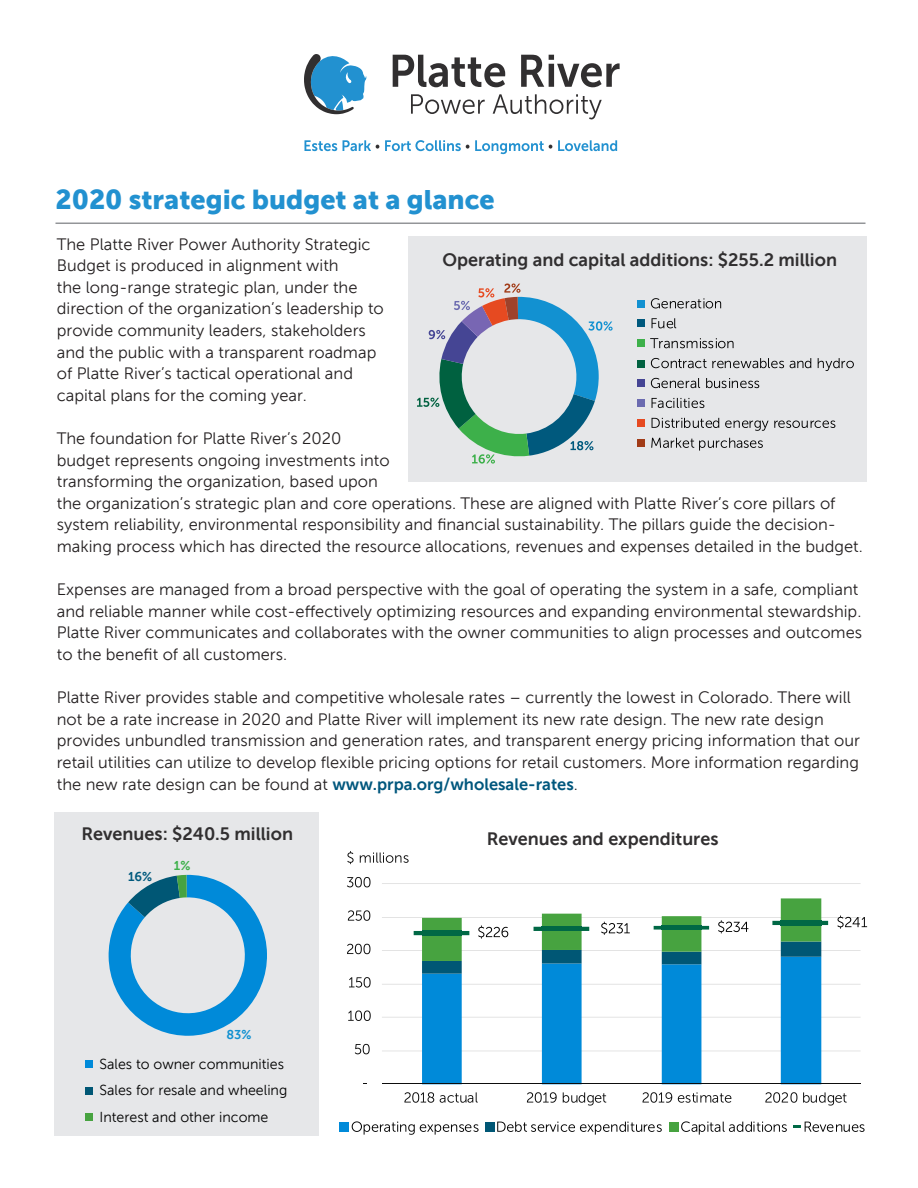
<style>
.page{position:relative;width:918px;height:1188px;background:#fff}
.page>*{position:absolute;margin:0;border:0;box-sizing:border-box;transform-origin:0 0}
.t1{font:27px "Museo Sans 900";color:#2291d0}
.t2{font:18px "Museo Sans 700";color:#312f30}
.t3{font:16.5px/21.6px "Museo Sans 300";color:#231f20}
.t4{font:14.4px/26.4px "Museo Sans 300";color:#000}
.t5{font:12.9px "Museo Sans 700";color:#1291d1}
.t6{font:12.9px "Museo Sans 700";color:#00597d}
.t7{font:12.9px "Museo Sans 700";color:#3db04a}
.s1{font-family:"Museo Sans 700";color:#00577d}
</style>
<div class="page">
<div style="left:408px;top:236px;width:459px;height:246px;background:#e6e7e9"></div>
<div style="left:54px;top:812px;width:265px;height:324px;background:#e6e7e9"></div>
<svg style="left:393px;top:55px;width:112px;height:32px"></svg>
<svg style="left:521px;top:55px;width:99px;height:32px"></svg>
<svg style="left:411px;top:94px;width:74px;height:20px"></svg>
<svg style="left:493px;top:94px;width:109px;height:25px"></svg>
<svg style="left:304px;top:54px;width:62px;height:60px"></svg>
<svg style="left:304px;top:140px;width:33px;height:11px"></svg>
<svg style="left:343px;top:140px;width:36px;height:11px"></svg>
<svg style="left:385px;top:140px;width:84px;height:11px"></svg>
<svg style="left:475px;top:140px;width:77px;height:14px"></svg>
<svg style="left:558px;top:140px;width:59px;height:11px"></svg>
<hr style="left:56px;top:223px;width:810px;height:1px;background:#939598">
<div style="left:637px;top:300px;width:7px;height:7px;background:#1291d1"></div>
<svg style="left:651px;top:298px;width:70px;height:10px"></svg>
<div style="left:637px;top:320px;width:7px;height:7px;background:#00597d"></div>
<svg style="left:652px;top:318px;width:24px;height:10px"></svg>
<div style="left:637px;top:339px;width:7px;height:8px;background:#3db04a"></div>
<svg style="left:650px;top:338px;width:84px;height:10px"></svg>
<div style="left:637px;top:360px;width:7px;height:8px;background:#006140"></div>
<svg style="left:651px;top:358px;width:133px;height:10px"></svg>
<svg style="left:790px;top:358px;width:21px;height:10px"></svg>
<svg style="left:818px;top:358px;width:36px;height:13px"></svg>
<div style="left:637px;top:379px;width:7px;height:8px;background:#454594"></div>
<svg style="left:651px;top:378px;width:49px;height:10px"></svg>
<svg style="left:706px;top:378px;width:53px;height:10px"></svg>
<div style="left:637px;top:399px;width:7px;height:8px;background:#6b6bb0"></div>
<svg style="left:652px;top:398px;width:52px;height:10px"></svg>
<div style="left:637px;top:419px;width:7px;height:8px;background:#e64a21"></div>
<svg style="left:652px;top:418px;width:67px;height:10px"></svg>
<svg style="left:725px;top:421px;width:110px;height:10px"></svg>
<div style="left:637px;top:439px;width:7px;height:7px;background:#a13b17"></div>
<svg style="left:651px;top:438px;width:112px;height:13px"></svg>
<svg style="left:417px;top:283px;width:196px;height:181px"></svg>
<svg style="left:108px;top:874px;width:159px;height:162px"></svg>
<div style="left:85px;top:1060px;width:8px;height:8px;background:#008ad9"></div>
<div style="left:85px;top:1087px;width:8px;height:8px;background:#005775"></div>
<div style="left:85px;top:1113px;width:8px;height:8px;background:#47a340"></div>
<hr style="left:382px;top:1051px;width:479px;height:1px;background:#dbdbdb">
<hr style="left:382px;top:1017px;width:479px;height:1px;background:#dbdbdb">
<hr style="left:382px;top:984px;width:479px;height:1px;background:#dbdbdb">
<hr style="left:382px;top:950px;width:479px;height:1px;background:#dbdbdb">
<hr style="left:382px;top:917px;width:479px;height:1px;background:#dbdbdb">
<hr style="left:382px;top:883px;width:479px;height:1px;background:#dbdbdb">
<svg style="left:422px;top:974px;width:399px;height:110px"></svg>
<hr style="left:382px;top:1084px;width:479px;height:1px;background:#0d0d0d">
<img style="left:414px;top:931px;width:8px;height:4px">
<img style="left:821px;top:921px;width:7px;height:4px">
<svg style="left:422px;top:898px;width:399px;height:76px"></svg>
<svg style="left:837px;top:916px;width:30px;height:13px"></svg>
<svg style="left:355px;top:1044px;width:15px;height:10px"></svg>
<svg style="left:348px;top:1011px;width:23px;height:10px"></svg>
<svg style="left:349px;top:977px;width:22px;height:11px"></svg>
<svg style="left:347px;top:944px;width:23px;height:10px"></svg>
<svg style="left:348px;top:910px;width:22px;height:11px"></svg>
<svg style="left:347px;top:877px;width:24px;height:10px"></svg>
<svg style="left:404px;top:1092px;width:30px;height:11px"></svg>
<svg style="left:440px;top:1092px;width:38px;height:11px"></svg>
<svg style="left:527px;top:1092px;width:30px;height:11px"></svg>
<svg style="left:563px;top:1092px;width:43px;height:14px"></svg>
<svg style="left:643px;top:1092px;width:29px;height:11px"></svg>
<svg style="left:678px;top:1092px;width:53px;height:11px"></svg>
<svg style="left:765px;top:1092px;width:32px;height:11px"></svg>
<svg style="left:803px;top:1092px;width:44px;height:14px"></svg>
<svg style="left:347px;top:851px;width:7px;height:13px"></svg>
<svg style="left:360px;top:853px;width:49px;height:10px"></svg>
<div style="left:339px;top:1122px;width:9px;height:9px;background:#008ad9"></div>
<svg style="left:352px;top:1121px;width:127px;height:14px"></svg>
<div style="left:485px;top:1122px;width:9px;height:9px;background:#005775"></div>
<svg style="left:497px;top:1122px;width:165px;height:13px"></svg>
<div style="left:670px;top:1122px;width:9px;height:9px;background:#47a340"></div>
<svg style="left:681px;top:1121px;width:106px;height:14px"></svg>
<svg style="left:793px;top:1122px;width:72px;height:10px"></svg>
<p class="t1" style="left:56px;top:184px;width:441px">2020 strategic budget at a glance</p>
<p class="t3" style="left:57px;top:233px;width:329px">The Platte River Power Authority Strategic Budget is produced in alignment with<br>the long-range strategic plan, under the direction of the organization’s leadership to provide community leaders, stakeholders and the public with a transparent roadmap of Platte River’s tactical operational and capital plans for the coming year.</p>
<p class="t3" style="left:57px;top:428px;width:808px">The foundation for Platte River’s 2020<br>budget represents ongoing investments into<br>transforming the organization, based upon<br>the organization’s strategic plan and core operations. These are aligned with Platte River’s core pillars of system reliability, environmental responsibility and financial sustainability. The pillars guide the decision&shy;making process which has directed the resource allocations, revenues and expenses detailed in the budget.</p>
<p class="t3" style="left:57px;top:579px;width:807px">Expenses are managed from a broad perspective with the goal of operating the system in a safe, compliant and reliable manner while cost-effectively optimizing resources and expanding environmental stewardship.<br>Platte River communicates and collaborates with the owner communities to align processes and outcomes to the benefit of all customers.</p>
<p class="t3" style="left:57px;top:687px;width:805px">Platte River provides stable and competitive wholesale rates – currently the lowest in Colorado. There will not be a rate increase in 2020 and Platte River will implement its new rate design. The new rate design provides unbundled transmission and generation rates, and transparent energy pricing information that our retail utilities can utilize to develop flexible pricing options for retail customers. More information regarding the new rate design can be found at <span class="s1">www.prpa.org/wholesale-rates</span>.</p>
<p class="t2" style="left:81px;top:824px;width:213px">Revenues: $240.5 million</p>
<p class="t2" style="left:487px;top:828px;width:233px">Revenues and expenditures</p>
<p class="t2" style="left:443px;top:249px;width:396px">Operating and capital additions: $255.2 million</p>
<p class="t6" style="left:128px;top:870px;width:26px">16%</p>
<p class="t7" style="left:174px;top:858px;width:18px">1%</p>
<p class="t5" style="left:226px;top:1028px;width:27px">83%</p>
<p class="t4" style="left:100px;top:1051px;width:189px">Sales to owner communities<br>Sales for resale and wheeling<br>Interest and other income</p>
</div>
